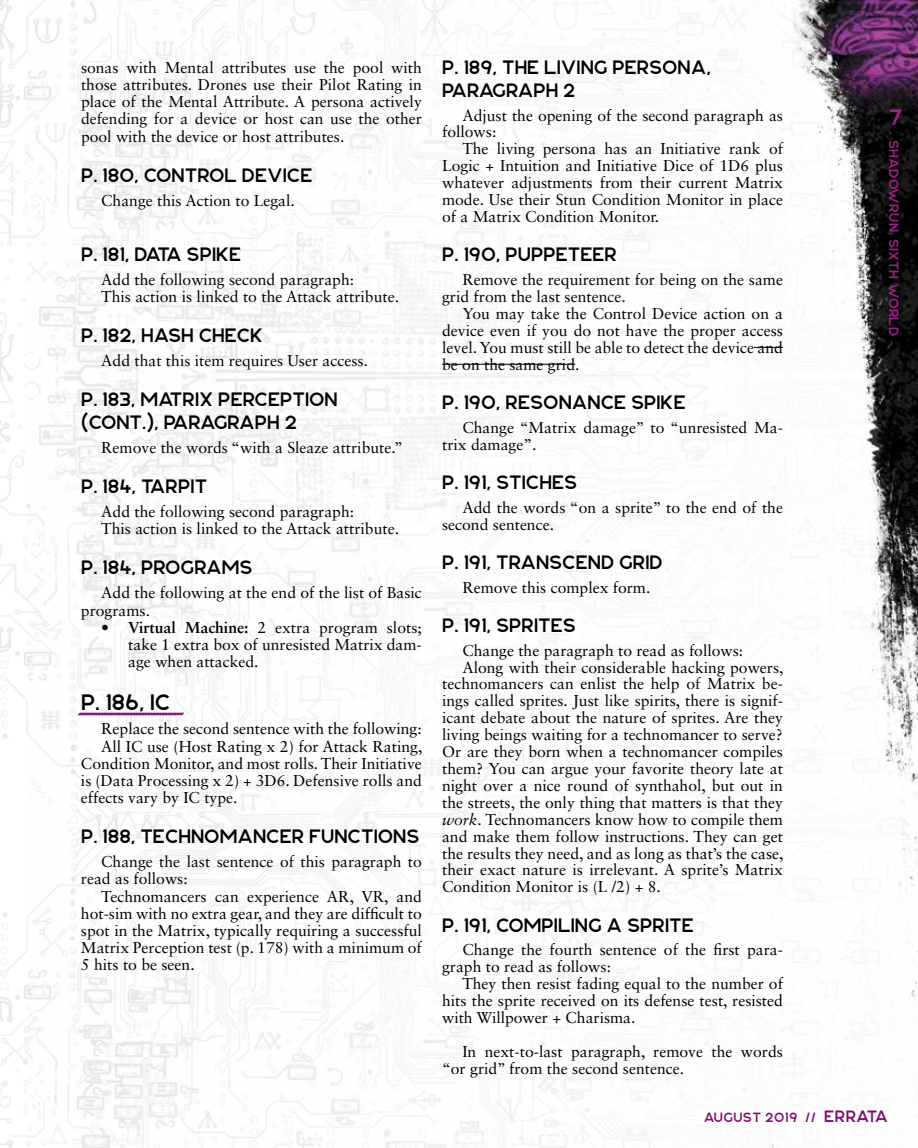
<style>
.page{position:relative;width:918px;height:1148px;background:#fff}
.page>*{position:absolute;margin:0;border:0;box-sizing:border-box;transform-origin:0 0}
.t1{font:22.5px "Njord";color:#000}
.t2{font:22.5px "Njord";color:#a12089}
.t3{font:19.5px/22.8px "Njord";color:#000}
.t4{font:15.75px/17px "Sabon LT Std";color:#000}
.t5{font:13.5px "Njord";letter-spacing:.02em;color:#a12089}
.t6{font:13.5px "Njord";letter-spacing:.03em;color:#800d6d}
.s1{font-weight:700}
.s2{font-style:italic}
.s3{font-size:16.5px}
</style>
<div class="page">
<img style="left:28px;top:0;width:890px;height:1148px">
<div style="left:885px;top:136px;width:23px;height:208px;background:#000;opacity:.5"></div>
<p class="t4" style="left:81px;top:59px;width:342px;text-align:justify">sonas with Mental attributes use the pool with those attributes. Drones use their Pilot Rating in place of the Mental Attribute. A persona actively defending for a device or host can use the other pool with the device or host attributes.</p>
<p class="t3" style="left:81px;top:163px;width:233px">P. 180, CONTROL DEVICE</p>
<p class="t4" style="left:101px;top:191px;width:195px">Change this Action to Legal.</p>
<p class="t3" style="left:81px;top:242px;width:162px">P. 181, DATA SPIKE</p>
<p class="t4" style="left:101px;top:271px;width:299px">Add the following second paragraph:<br>This action is linked to the Attack attribute.</p>
<p class="t3" style="left:81px;top:323px;width:184px">P. 182, HASH CHECK</p>
<p class="t4" style="left:101px;top:352px;width:268px">Add that this item requires User access.</p>
<p class="t3" style="left:81px;top:387px;width:258px">P. 183, MATRIX PERCEPTION (CONT.), PARAGRAPH 2</p>
<p class="t4" style="left:101px;top:439px;width:303px">Remove the words “with a Sleaze attribute.”</p>
<p class="t3" style="left:81px;top:474px;width:128px">P. 184, TARPIT</p>
<p class="t4" style="left:101px;top:503px;width:299px">Add the following second paragraph:<br>This action is linked to the Attack attribute.</p>
<p class="t3" style="left:81px;top:555px;width:173px">P. 184, PROGRAMS</p>
<p class="t4" style="left:81px;top:584px;width:342px;text-indent:20px">Add the following at the end of the list of Basic programs.</p>
<p class="t4" style="left:128px;top:618px;width:295px;text-align:justify;text-indent:-27px"><span class="s1">• Virtual Machine:</span> 2 extra program slots; take 1 extra box of unresisted Matrix dam&shy;age when attacked.</p>
<h1 class="t1" style="left:81px;top:689px;width:91px">P. 186, IC</h1>
<p class="t4" style="left:101px;top:720px;width:322px">Replace the second sentence with the following:</p>
<p class="t4" style="left:101px;top:737px;width:323px">All IC use (Host Rating x 2) for Attack Rating,</p>
<p class="t4" style="left:81px;top:754px;width:342px">Condition Monitor, and most rolls. Their Initiative</p>
<p class="t4" style="left:81px;top:771px;width:342px">is (Data Processing x 2) + 3D6. Defensive rolls and</p>
<p class="t4" style="left:81px;top:789px;width:158px">effects vary by IC type.</p>
<p class="t3" style="left:81px;top:824px;width:340px">P. 188, TECHNOMANCER FUNCTIONS</p>
<p class="t4" style="left:81px;top:853px;width:342px;text-indent:20px">Change the last sentence of this paragraph to read as follows:</p>
<p class="t4" style="left:81px;top:887px;width:342px;text-align:justify;text-indent:20px">Technomancers can experience AR, VR, and hot-sim with no extra gear, and they are difficult to spot in the Matrix, typically requiring a successful Matrix Perception test (p. 178) with a minimum of 5 hits to be seen.</p>
<p class="t3" style="left:442px;top:55px;width:271px">P. 189, THE LIVING PERSONA,<br>PARAGRAPH 2</p>
<p class="t4" style="left:442px;top:106px;width:342px;text-indent:20px">Adjust the opening of the second paragraph as follows:</p>
<p class="t4" style="left:442px;top:140px;width:342px;text-align:justify;text-indent:20px">The living persona has an Initiative rank of Logic + Intuition and Initiative Dice of 1D6 plus whatever adjustments from their current Matrix mode. Use their Stun Condition Monitor in place of a Matrix Condition Monitor.</p>
<p class="t3" style="left:442px;top:242px;width:176px">P. 190, PUPPETEER</p>
<p class="t4" style="left:442px;top:271px;width:342px;text-indent:20px">Remove the requirement for being on the same grid from the last sentence.</p>
<p class="t4" style="left:442px;top:305px;width:342px;text-align:justify;text-indent:20px">You may take the Control Device action on a device even if you do not have the proper access level. You must still be able to detect the device and be on the same grid.</p>
<p class="t3" style="left:442px;top:390px;width:245px">P. 190, RESONANCE SPIKE</p>
<p class="t4" style="left:442px;top:418px;width:342px;text-indent:20px">Change “Matrix damage” to “unresisted Ma&shy;trix damage”.</p>
<p class="t3" style="left:442px;top:470px;width:137px">P. 191, STICHES</p>
<p class="t4" style="left:442px;top:498px;width:342px;text-indent:20px">Add the words “on a sprite” to the end of the second sentence.</p>
<p class="t3" style="left:442px;top:550px;width:222px">P. 191, TRANSCEND GRID</p>
<p class="t4" style="left:462px;top:578px;width:190px">Remove this complex form.</p>
<p class="t3" style="left:442px;top:613px;width:135px">P. 191, SPRITES</p>
<p class="t4" style="left:462px;top:641px;width:282px">Change the paragraph to read as follows:</p>
<p class="t4" style="left:462px;top:658px;width:323px">Along with their considerable hacking powers,</p>
<p class="t4" style="left:442px;top:675px;width:342px">technomancers can enlist the help of Matrix be-</p>
<p class="t4" style="left:442px;top:692px;width:342px">ings called sprites. Just like spirits, there is signif-</p>
<p class="t4" style="left:442px;top:709px;width:342px">icant debate about the nature of sprites. Are they</p>
<p class="t4" style="left:442px;top:726px;width:342px">living beings waiting for a technomancer to serve?</p>
<p class="t4" style="left:442px;top:743px;width:342px">Or are they born when a technomancer compiles</p>
<p class="t4" style="left:442px;top:760px;width:342px">them? You can argue your favorite theory late at</p>
<p class="t4" style="left:442px;top:776px;width:342px">night over a nice round of synthahol, but out in</p>
<p class="t4" style="left:442px;top:793px;width:342px">the streets, the only thing that matters is that they</p>
<p class="t4" style="left:442px;top:810px;width:342px"><span class="s2">work</span>. Technomancers know how to compile them</p>
<p class="t4" style="left:442px;top:827px;width:342px">and make them follow instructions. They can get</p>
<p class="t4" style="left:442px;top:844px;width:343px">the results they need, and as long as that’s the case,</p>
<p class="t4" style="left:442px;top:861px;width:342px">their exact nature is irrelevant. A sprite’s Matrix</p>
<p class="t4" style="left:442px;top:878px;width:220px">Condition Monitor is (L /2) + 8.</p>
<p class="t3" style="left:442px;top:912px;width:253px">P. 191, COMPILING A SPRITE</p>
<p class="t4" style="left:442px;top:941px;width:342px;text-indent:20px">Change the fourth sentence of the first para&shy;graph to read as follows:</p>
<p class="t4" style="left:442px;top:975px;width:342px;text-align:justify;text-indent:20px">They then resist fading equal to the number of hits the sprite received on its defense test, resisted with Willpower + Charisma.</p>
<p class="t4" style="left:442px;top:1042px;width:342px;text-indent:20px">In next-to-last paragraph, remove the words “or grid” from the second sentence.</p>
<p class="t6" style="left:704px;top:1109px;width:186px">AUGUST 2019 // <span class="s3">ERRATA</span></p>
<h1 class="t2" style="left:889px;top:103px;width:15px">7</h1>
<p class="t5" style="left:902px;top:140px;width:197px;rotate:90deg">SHADOWRUN: SIXTH WORLD</p>
</div>
